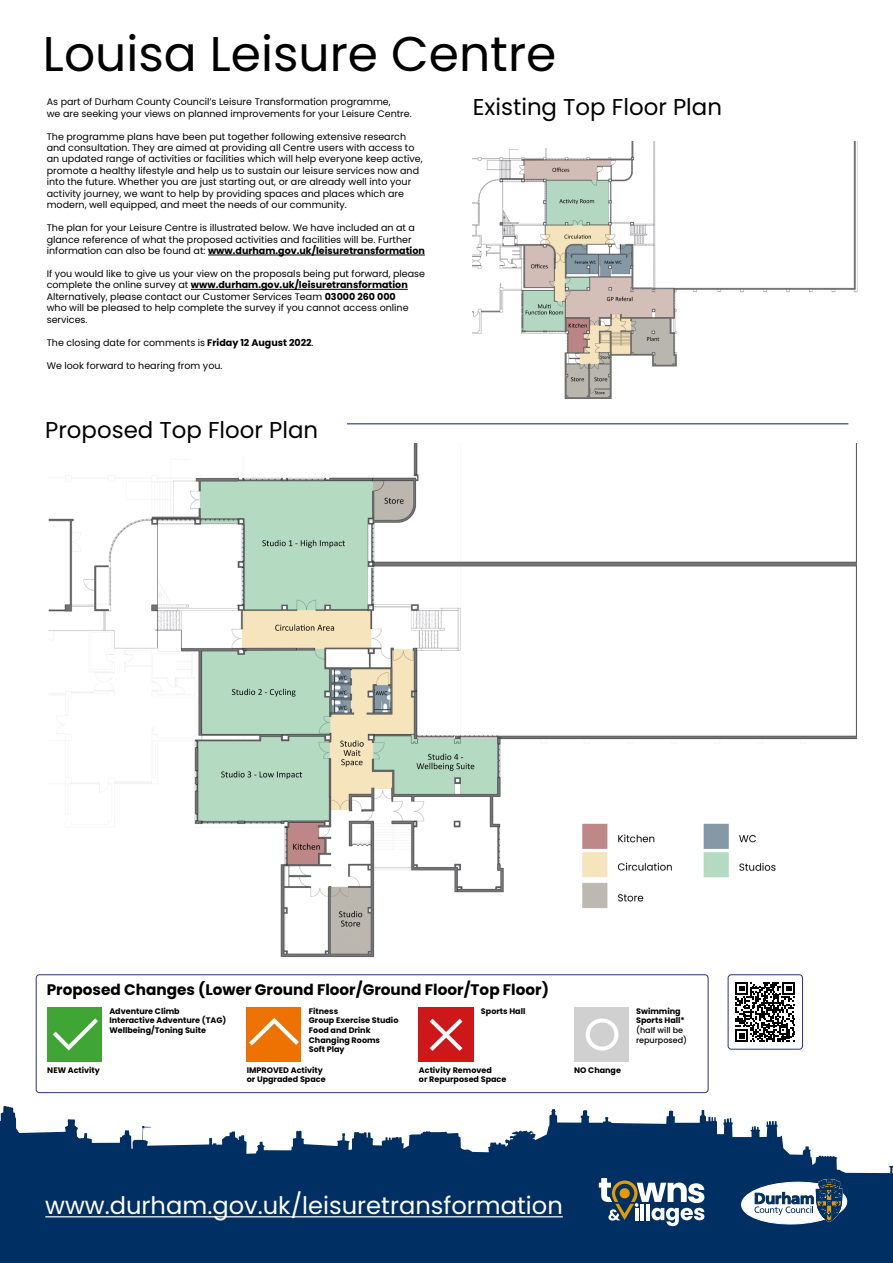
<style>
.page{position:relative;width:893px;height:1263px;background:#fff}
.page>*{position:absolute;margin:0;border:0;box-sizing:border-box;transform-origin:0 0}
.header_H1{font:48.75px "Poppins";color:#000}
.Web_p{font:24.15px "Poppins";color:#fff}
.t1{font:22.95px "Poppins";color:#000}
.t2{font:700 15.3px "Poppins";color:#000}
.body_P{font:9.6px/11.4px "Poppins";color:#000}
.Proposed_changes_key{font:700 8.1px/9.6px "Poppins";color:#000}
.Proposed_changes_key-2{font:500 8.1px/9.6px "Poppins";color:#000}
.s1{font-weight:700}
</style>
<div class="page">
<svg style="left:0;top:1106px;width:893px;height:79px;fill:#003063"></svg>
<div style="left:0;top:1185px;width:893px;height:78px;background:#003063"></div>
<hr style="left:208px;top:255px;width:217px;height:1px;background:#000">
<hr style="left:191px;top:289px;width:217px;height:1px;background:#000">
<img style="left:473px;top:141px;width:385px;height:258px">
<hr style="left:347px;top:423px;width:501px;height:1px;background:#283583">
<img style="left:48px;top:443px;width:808px;height:514px">
<div style="left:36px;top:974px;width:672px;height:119px;border:1px solid #283583;border-radius:3px"></div>
<img style="left:47px;top:1008px;width:54px;height:54px">
<img style="left:247px;top:1008px;width:54px;height:54px">
<img style="left:419px;top:1008px;width:54px;height:54px">
<img style="left:574px;top:1008px;width:54px;height:54px">
<svg style="left:735px;top:982px;width:60px;height:60px"></svg>
<div style="left:728px;top:974px;width:75px;height:75px;border:1px solid #283583;border-radius:3px"></div>
<hr style="left:45px;top:1216px;width:518px;height:1px;background:#fff">
<svg style="left:599px;top:1178px;width:105px;height:48px"></svg>
<svg style="left:741px;top:1178px;width:106px;height:47px"></svg>
<h1 class="header_H1" style="left:43px;top:26px;width:515px">Louisa Leisure Centre</h1>
<p class="body_P" style="left:47px;top:96px;width:366px">As part of Durham County Council’s Leisure Transformation programme,<br>we are seeking your views on planned improvements for your Leisure Centre.</p>
<p class="body_P" style="left:47px;top:131px;width:377px">The programme plans have been put together following extensive research and consultation. They are aimed at providing all Centre users with access to an updated range of activities or facilities which will help everyone keep active, promote a healthy lifestyle and help us to sustain our leisure services now and into the future. Whether you are just starting out, or are already well into your activity journey, we want to help by providing spaces and places which are modern, well equipped, and meet the needs of our community.</p>
<p class="body_P" style="left:47px;top:222px;width:380px">The plan for your Leisure Centre is illustrated below. We have included an at a glance reference of what the proposed activities and facilities will be. Further information can also be found at: <span class="s1">www.durham.gov.uk/leisuretransformation</span></p>
<p class="body_P" style="left:47px;top:268px;width:380px">If you would like to give us your view on the proposals being put forward, please complete the online survey at <span class="s1">www.durham.gov.uk/leisuretransformation </span>Alternatively, please contact our Customer Services Team <span class="s1">03000 260 000<br></span>who will be pleased to help complete the survey if you cannot access online services.</p>
<p class="body_P" style="left:47px;top:337px;width:268px">The closing date for comments is <span class="s1">Friday 12 August 2022</span>.</p>
<p class="body_P" style="left:47px;top:359px;width:177px">We look forward to hearing from you.</p>
<h2 class="t1" style="left:473px;top:93px;width:251px">Existing Top Floor Plan</h2>
<p class="t1" style="left:45px;top:416px;width:275px">Proposed Top Floor Plan</p>
<h2 class="t2" style="left:47px;top:981px;width:504px">Proposed Changes (Lower Ground Floor/Ground Floor/Top Floor)</h2>
<p class="Proposed_changes_key" style="left:109px;top:1006px;width:72px">Adventure Climb</p>
<p class="Proposed_changes_key" style="left:109px;top:1016px;width:119px">Interactive Adventure (TAG)</p>
<p class="Proposed_changes_key" style="left:109px;top:1025px;width:98px">Wellbeing/Toning Suite</p>
<p class="Proposed_changes_key" style="left:47px;top:1065px;width:54px">NEW Activity</p>
<p class="Proposed_changes_key" style="left:309px;top:1006px;width:31px">Fitness</p>
<p class="Proposed_changes_key" style="left:309px;top:1016px;width:91px">Group Exercise Studio</p>
<p class="Proposed_changes_key" style="left:309px;top:1025px;width:63px">Food and Drink</p>
<p class="Proposed_changes_key" style="left:309px;top:1035px;width:73px">Changing Rooms</p>
<p class="Proposed_changes_key" style="left:309px;top:1045px;width:37px">Soft Play</p>
<p class="Proposed_changes_key" style="left:247px;top:1065px;width:80px">IMPROVED Activity or Upgraded Space</p>
<p class="Proposed_changes_key" style="left:481px;top:1006px;width:46px">Sports Hall</p>
<p class="Proposed_changes_key" style="left:419px;top:1065px;width:89px">Activity Removed<br>or Repurposed Space</p>
<p class="Proposed_changes_key" style="left:574px;top:1065px;width:48px">NO Change</p>
<p class="Proposed_changes_key" style="left:636px;top:1006px;width:46px">Swimming</p>
<p class="Proposed_changes_key" style="left:636px;top:1016px;width:50px">Sports Hall*</p>
<p class="Proposed_changes_key-2" style="left:636px;top:1025px;width:52px">(half will be repurposed)</p>
<p class="Web_p" style="left:45px;top:1192px;width:519px">www.durham.gov.uk/leisuretransformation</p>
</div>
